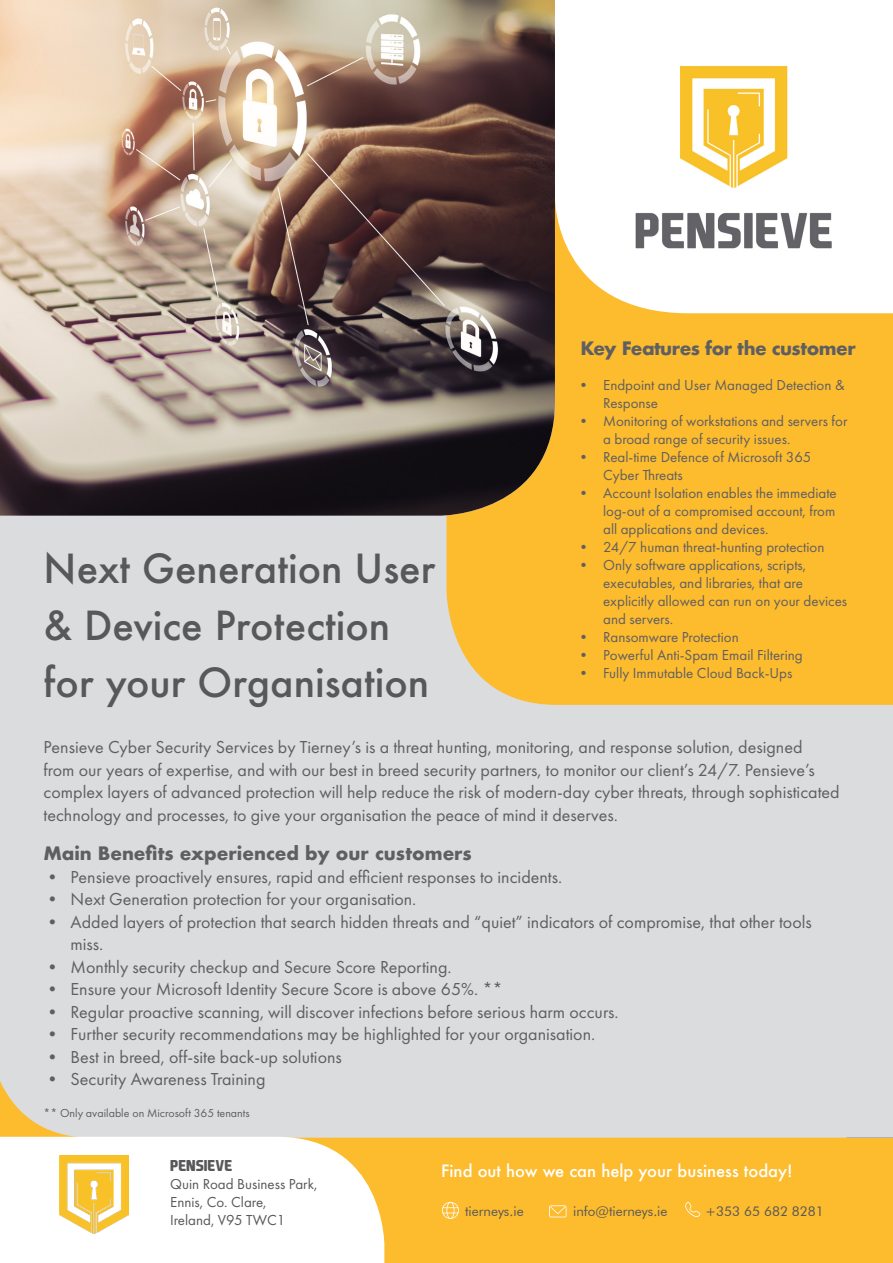
<style>
.page{position:relative;width:893px;height:1263px;background:#fff}
.page>*{position:absolute;margin:0;border:0;box-sizing:border-box;transform-origin:0 0}
.t1{font:500 39px/57px "Futura";color:#57585a}
.t2{font:18px/22.5px "Futura PT";color:#5f5f62}
.t3{font:700 18px "Futura";color:#5f5f62}
.t4{font:700 18px "Futura";letter-spacing:-.03em;color:#5f5f62}
.t5{font:500 16.5px "Futura";color:#fff}
.t6{font:15px/18px "Futura PT";color:#5f5f62}
.t7{font:15px/18px "Futura PT";color:#57585a}
.t8{font:700 15px "EA Sports Covers SC";color:#57585a}
.t9{font:13.5px "Futura BT";color:#57585a}
.t10{font:12px "Futura PT";color:#5f5f62}
</style>
<div class="page">
<div style="left:0;top:516px;width:893px;height:622px;background:#dbdcde"></div>
<div style="left:446px;top:313px;width:447px;height:392px;background:#fdbb2e"></div>
<svg style="left:555px;top:200px;width:122px;height:113px"></svg>
<img style="left:0;top:0;width:555px;height:516px">
<img style="left:596px;top:65px;width:236px;height:195px">
<div style="left:290px;top:1138px;width:603px;height:125px;background:#fdbb2e"></div>
<svg style="left:0;top:1137px;width:384px;height:126px"></svg>
<img style="left:60px;top:1155px;width:69px;height:79px">
<svg style="left:685px;top:1202px;width:15px;height:15px"></svg>
<svg style="left:549px;top:1205px;width:17px;height:12px"></svg>
<svg style="left:442px;top:1202px;width:17px;height:17px"></svg>
<p class="t4" style="left:581px;top:335px;width:277px">Key Features for the customer</p>
<p class="t6" style="left:603px;top:376px;width:243px;text-indent:-27px">• Endpoint and User Managed Detection &amp;<br>Response</p>
<p class="t6" style="left:603px;top:412px;width:246px;text-indent:-27px">• Monitoring of workstations and servers for a broad range of security issues.</p>
<p class="t6" style="left:603px;top:448px;width:210px;text-indent:-27px">• Real-time Defence of Microsoft 365<br>Cyber Threats</p>
<p class="t6" style="left:603px;top:484px;width:235px;text-align:justify;text-indent:-27px">• Account Isolation enables the immediate log-out of a compromised account, from all applications and devices.</p>
<p class="t6" style="left:576px;top:538px;width:250px">• 24/7 human threat-hunting protection</p>
<p class="t6" style="left:603px;top:556px;width:246px;text-indent:-27px">• Only software applications, scripts, executables, and libraries, that are explicitly allowed can run on your devices and servers.</p>
<p class="t6" style="left:576px;top:628px;width:164px">• Ransomware Protection</p>
<p class="t6" style="left:576px;top:646px;width:228px">• Powerful Anti-Spam Email Filtering</p>
<p class="t6" style="left:576px;top:664px;width:218px">• Fully Immutable Cloud Back-Ups</p>
<h1 class="t1" style="left:44px;top:540px;width:393px">Next Generation User &amp; Device Protection for your Organisation</h1>
<p class="t2" style="left:44px;top:736px;width:798px">Pensieve Cyber Security Services by Tierney’s is a threat hunting, monitoring, and response solution, designed<br>from our years of expertise, and with our best in breed security partners, to monitor our client’s 24/7. Pensieve’s complex layers of advanced protection will help reduce the risk of modern-day cyber threats, through sophisticated technology and processes, to give your organisation the peace of mind it deserves.</p>
<p class="t3" style="left:44px;top:840px;width:430px">Main Benefits experienced by our customers</p>
<p class="t2" style="left:44px;top:865px;width:520px">• Pensieve proactively ensures, rapid and efficient responses to incidents.</p>
<p class="t2" style="left:44px;top:888px;width:374px">• Next Generation protection for your organisation.</p>
<p class="t2" style="left:71px;top:910px;width:743px;text-indent:-27px">• Added layers of protection that search hidden threats and “quiet” indicators of compromise, that other tools miss.</p>
<p class="t2" style="left:44px;top:955px;width:410px">• Monthly security checkup and Secure Score Reporting.</p>
<p class="t2" style="left:44px;top:978px;width:461px">• Ensure your Microsoft Identity Secure Score is above 65%. **</p>
<p class="t2" style="left:44px;top:1000px;width:576px">• Regular proactive scanning, will discover infections before serious harm occurs.</p>
<p class="t2" style="left:44px;top:1023px;width:553px">• Further security recommendations may be highlighted for your organisation.</p>
<p class="t2" style="left:44px;top:1045px;width:300px">• Best in breed, off-site back-up solutions</p>
<p class="t2" style="left:44px;top:1068px;width:223px">• Security Awareness Training</p>
<p class="t10" style="left:44px;top:1106px;width:208px">** Only available on Microsoft 365 tenants</p>
<p class="t8" style="left:170px;top:1156px;width:64px">PENSIEVE</p>
<p class="t7" style="left:170px;top:1175px;width:149px">Quin Road Business Park,<br>Ennis, Co. Clare,<br>Ireland, V95 TWC1</p>
<p class="t5" style="left:441px;top:1160px;width:353px">Find out how we can help your business today!</p>
<p class="t9" style="left:465px;top:1202px;width:60px">tierneys.ie</p>
<p class="t9" style="left:573px;top:1202px;width:96px">info@tierneys.ie</p>
<p class="t9" style="left:705px;top:1202px;width:120px">+353 65 682 8281</p>
</div>
